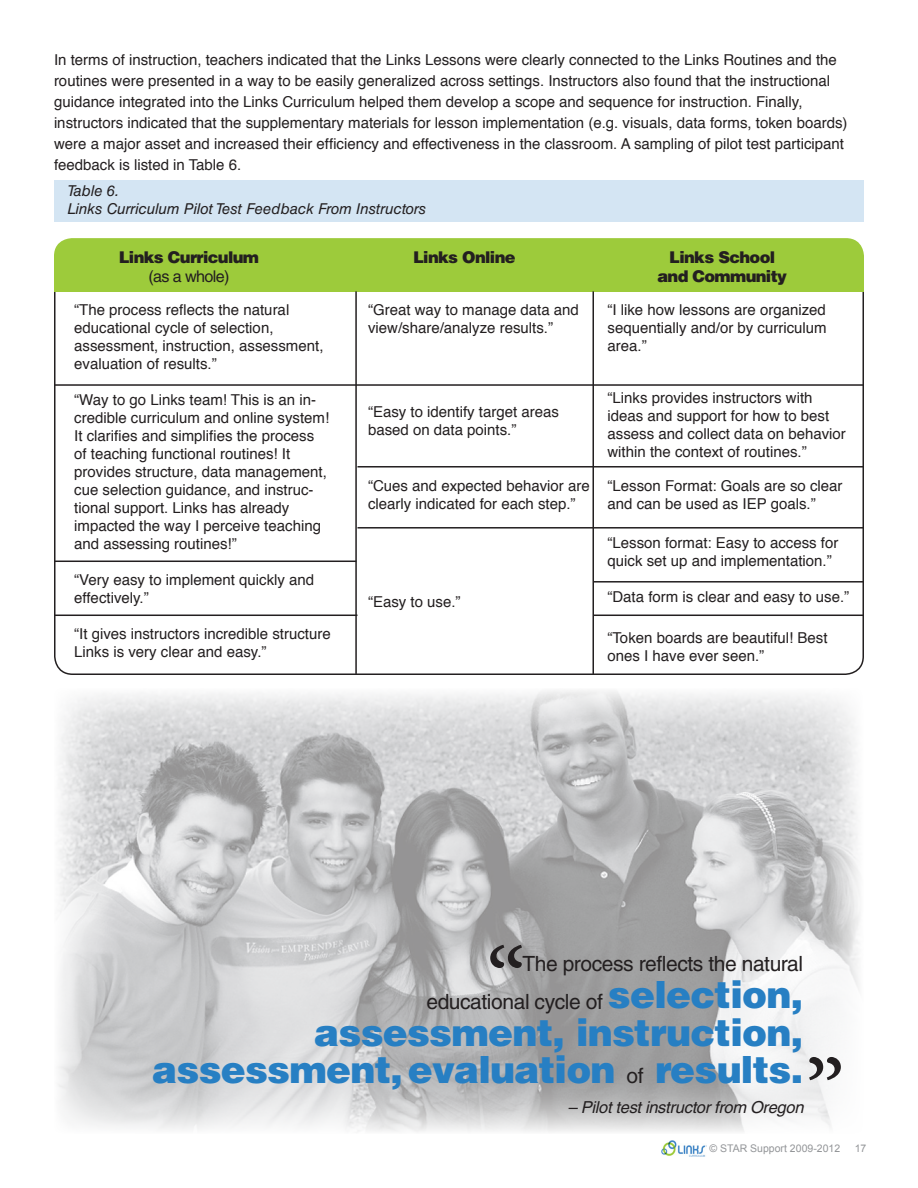
<style>
.page{position:relative;width:918px;height:1188px;background:#fff}
.page>*{position:absolute;margin:0;border:0;box-sizing:border-box;transform-origin:0 0}
.t1{font:100.8px "Minion Pro";color:#231f20}
.t2{font:900 37.5px/37.5px "Helvetica";letter-spacing:-.02em;color:#277fc3;text-align:right}
.t3{font:21px/37.5px "Helvetica CE";letter-spacing:-.02em;color:#231f20;text-align:right}
.t4{font:italic 16.5px "Helvetica CE";letter-spacing:-.02em;color:#231f20}
.t5{font:900 16.2px/19.4px "Helvetica";letter-spacing:-.04em;color:#231f20;text-align:center}
.t6{font:16.2px "Helvetica CE";letter-spacing:-.04em;color:#231f20}
.t7{font:15px/18px "Helvetica";color:#231f20}
.t8{font:15px/18px "Helvetica Cyr Inclined";color:#231f20}
.t9{font:10.5px "Arial";color:#939598}
.s1{font-family:"Helvetica";font-weight:900;font-size:37.5px;color:#277fc3}
.s2{font-family:"Helvetica CE";font-weight:400;font-size:21px;color:#231f20}
</style>
<div class="page">
<img style="left:662px;top:1141px;width:45px;height:15px">
<div style="left:54px;top:180px;width:810px;height:41px;background:#d4e5f3"></div>
<hr style="left:355px;top:242px;width:2px;height:432px;background:#231f20">
<hr style="left:592px;top:245px;width:2px;height:429px;background:#231f20">
<div style="left:54px;top:238px;width:810px;height:53px;background:#9dcb3b;border-radius:18px"></div>
<hr style="left:54px;top:384px;width:810px;height:2px;background:#231f20">
<hr style="left:357px;top:466px;width:507px;height:2px;background:#231f20">
<hr style="left:357px;top:527px;width:507px;height:2px;background:#231f20">
<hr style="left:594px;top:581px;width:270px;height:2px;background:#231f20">
<hr style="left:594px;top:615px;width:270px;height:1px;background:#231f20">
<hr style="left:54px;top:561px;width:302px;height:1px;background:#231f20">
<hr style="left:54px;top:615px;width:303px;height:1px;background:#231f20">
<img style="left:58px;top:690px;width:802px;height:442px">
<p class="t7" style="left:54px;top:50px;width:795px;line-height:21px">In terms of instruction, teachers indicated that the Links Lessons were clearly connected to the Links Routines and the routines were presented in a way to be easily generalized across settings. Instructors also found that the instructional guidance integrated into the Links Curriculum helped them develop a scope and sequence for instruction. Finally, instructors indicated that the supplementary materials for lesson implementation (e.g. visuals, data forms, token boards) were a major asset and increased their efficiency and effectiveness in the classroom. A sampling of pilot test participant feedback is listed in Table 6.</p>
<p class="t8" style="left:68px;top:181px;width:360px">Table 6.<br>Links Curriculum Pilot Test Feedback From Instructors</p>
<p class="t5" style="left:119px;top:247px;width:142px">Links Curriculum</p>
<p class="t6" style="left:149px;top:267px;width:82px">(as a whole)</p>
<p class="t5" style="left:413px;top:247px;width:104px">Links Online</p>
<p class="t5" style="left:657px;top:247px;width:131px">Links School and Community</p>
<p class="t7" style="left:74px;top:301px;width:251px">“The process reflects the natural educational cycle of selection, assessment, instruction, assessment, evaluation of results.”</p>
<p class="t7" style="left:74px;top:391px;width:257px">“Way to go Links team! This is an in&shy;credible curriculum and online system!<br>It clarifies and simplifies the process of teaching functional routines! It provides structure, data management, cue selection guidance, and instruc&shy;tional support. Links has already impacted the way I perceive teaching and assessing routines!”</p>
<p class="t7" style="left:74px;top:571px;width:242px">“Very easy to implement quickly and effectively.”</p>
<p class="t7" style="left:74px;top:625px;width:258px">“It gives instructors incredible structure<br>Links is very clear and easy.”</p>
<p class="t7" style="left:368px;top:301px;width:212px">“Great way to manage data and view/share/analyze results.”</p>
<p class="t7" style="left:368px;top:403px;width:192px">“Easy to identify target areas based on data points.”</p>
<p class="t7" style="left:368px;top:477px;width:223px">“Cues and expected behavior are clearly indicated for each step.”</p>
<p class="t7" style="left:368px;top:593px;width:94px">“Easy to use.”</p>
<p class="t7" style="left:608px;top:301px;width:221px;text-align:justify">“I like how lessons are organized sequentially and/or by curriculum area.”</p>
<p class="t7" style="left:608px;top:389px;width:240px">“Links provides instructors with ideas and support for how to best assess and collect data on behavior within the context of routines.”</p>
<p class="t7" style="left:608px;top:477px;width:237px">“Lesson Format: Goals are so clear and can be used as IEP goals.”</p>
<p class="t7" style="left:608px;top:534px;width:232px">“Lesson format: Easy to access for quick set up and implementation.”</p>
<p class="t7" style="left:608px;top:588px;width:243px">“Data form is clear and easy to use.”</p>
<p class="t7" style="left:608px;top:629px;width:222px">“Token boards are beautiful! Best ones I have ever seen.”</p>
<h1 class="t1" style="left:486px;top:917px;width:42px">“</h1>
<h3 class="t3" style="left:426px;top:945px;width:378px">The process reflects the natural educational cycle of <span class="s1">selection,</span></h3>
<h2 class="t2" style="left:152px;top:1013px;width:652px">assessment, instruction, assessment,evaluation <span class="s2">of</span> results.</h2>
<p class="t4" style="left:568px;top:1098px;width:237px">– Pilot test instructor from Oregon</p>
<h1 class="t1" style="left:845px;top:1108px;width:42px;rotate:-180deg">“</h1>
<p class="t9" style="left:710px;top:1142px;width:132px">© STAR Support 2009-2012</p>
<p class="t9" style="left:855px;top:1142px;width:13px">17</p>
</div>
